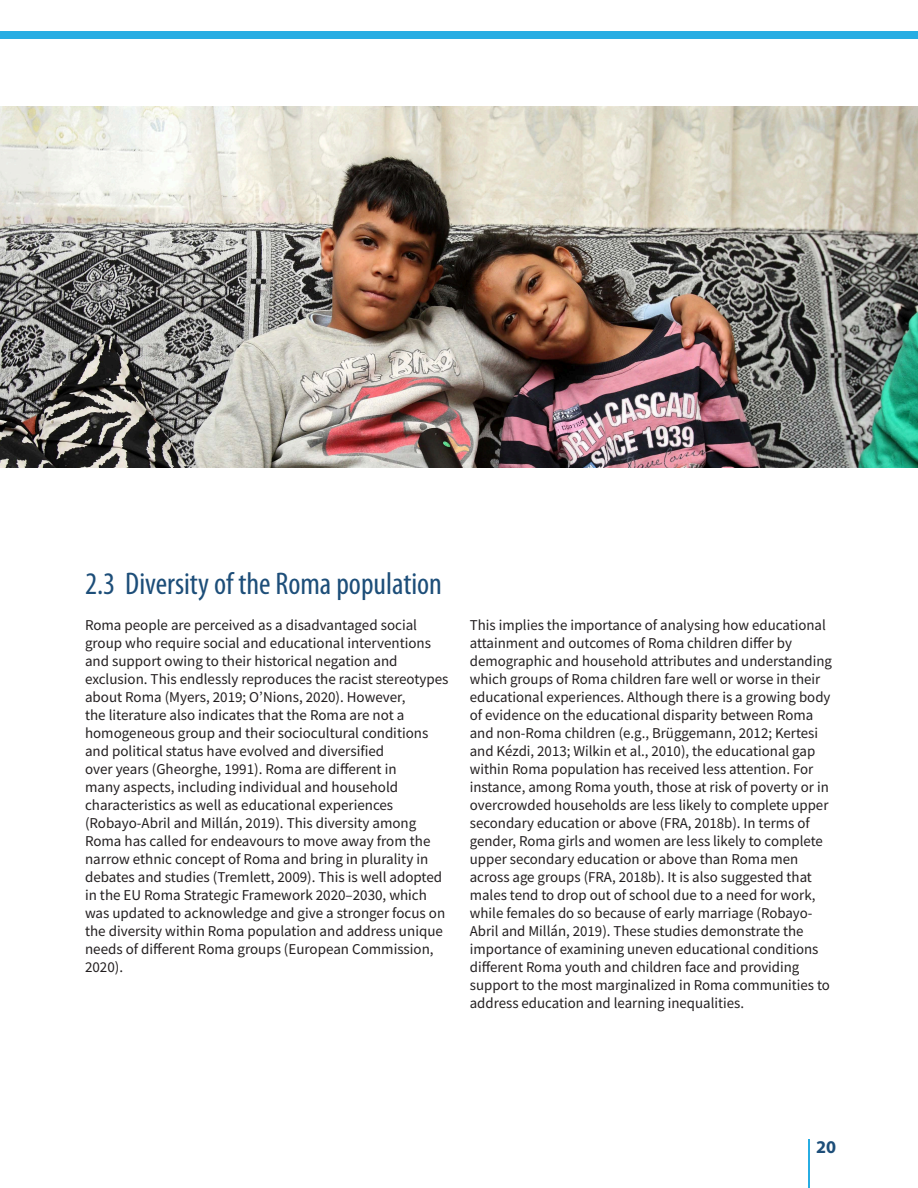
<style>
.page{position:relative;width:918px;height:1188px;background:#fff}
.page>*{position:absolute;margin:0;border:0;box-sizing:border-box;transform-origin:0 0}
.t1{font:condensed 31.5px "Myriad Pro";color:#1d4e79}
.t2{font:700 18px "Myriad Pro";color:#1d4e79}
.t3{font:15px/18px "Source Sans Pro";color:#231f20}
</style>
<div class="page">
<div style="left:0;top:31px;width:918px;height:8px;background:#27ade3"></div>
<hr style="left:808px;top:1139px;width:2px;height:49px;background:#27ade3">
<img style="left:0;top:106px;width:918px;height:362px">
<h1 class="t1" style="left:85px;top:565px;width:358px">2.3 Diversity of the Roma population</h1>
<p class="t3" style="left:85px;top:616px;width:365px">Roma people are perceived as a disadvantaged social group who require social and educational interventions and support owing to their historical negation and exclusion. This endlessly reproduces the racist stereotypes about Roma (Myers, 2019; O’Nions, 2020). However,<br>the literature also indicates that the Roma are not a homogeneous group and their sociocultural conditions and political status have evolved and diversified<br>over years (Gheorghe, 1991). Roma are different in<br>many aspects, including individual and household characteristics as well as educational experiences (Robayo-Abril and Millán, 2019). This diversity among Roma has called for endeavours to move away from the narrow ethnic concept of Roma and bring in plurality in debates and studies (Tremlett, 2009). This is well adopted in the EU Roma Strategic Framework 2020–2030, which was updated to acknowledge and give a stronger focus on the diversity within Roma population and address unique needs of different Roma groups (European Commission, 2020).</p>
<p class="t3" style="left:470px;top:616px;width:364px">This implies the importance of analysing how educational attainment and outcomes of Roma children differ by demographic and household attributes and understanding which groups of Roma children fare well or worse in their educational experiences. Although there is a growing body of evidence on the educational disparity between Roma and non-Roma children (e.g., Brüggemann, 2012; Kertesi and Kézdi, 2013; Wilkin et al., 2010), the educational gap within Roma population has received less attention. For instance, among Roma youth, those at risk of poverty or in overcrowded households are less likely to complete upper secondary education or above (FRA, 2018b). In terms of gender, Roma girls and women are less likely to complete upper secondary education or above than Roma men across age groups (FRA, 2018b). It is also suggested that males tend to drop out of school due to a need for work, while females do so because of early marriage (Robayo-Abril and Millán, 2019). These studies demonstrate the importance of examining uneven educational conditions different Roma youth and children face and providing support to the most marginalized in Roma communities to address education and learning inequalities.</p>
<p class="t2" style="left:816px;top:1135px;width:21px">20</p>
</div>
